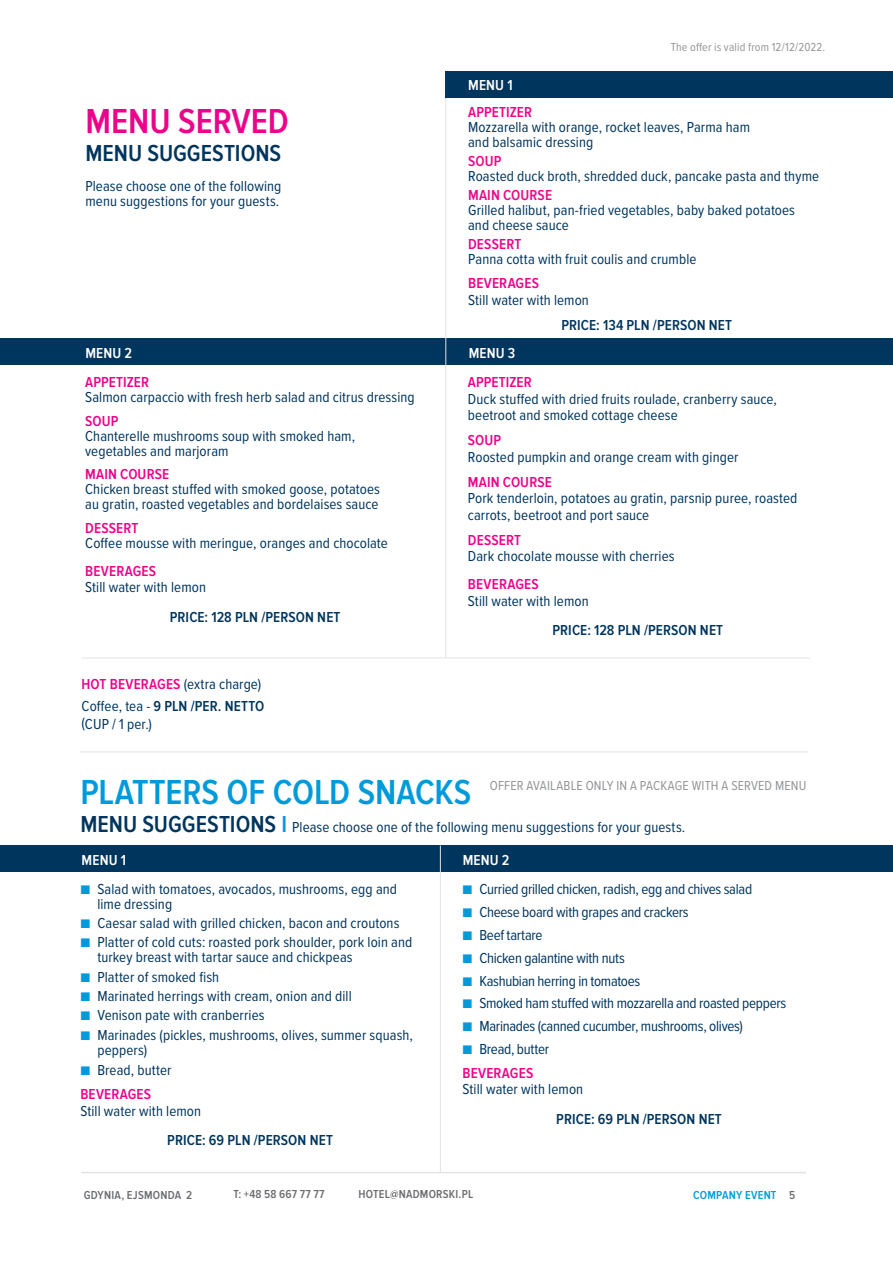
<style>
.page{position:relative;width:893px;height:1263px;background:#fff}
.page>*{position:absolute;margin:0;border:0;box-sizing:border-box;transform-origin:0 0}
.t1{font:600 36px "Proxima Nova Cond";letter-spacing:-.005em;color:#009ada}
.t2{font:600 36px "Proxima Nova Cond";color:#ed028a}
.t3{font:600 24px "Proxima Nova Cond";color:#00355d}
.Tekst_różowy{font:15px/15px "Proxima Nova Cond";letter-spacing:.005em;color:#00355d}
.Tekst_różowy-2{font:15px "Proxima Nova Cond";letter-spacing:-.02em;color:#00355d}
.Tekst_różowy-3{font:600 15px "Proxima Nova Cond";letter-spacing:.005em;color:#00355d}
.Tekst_różowy-4{font:600 15px "Proxima Nova Cond";letter-spacing:.01em;color:#fff}
.Tekst_różowy-5{font:15px "Proxima Nova Cond";letter-spacing:-.015em;color:#00355d}
.t4{font:13.5px "Proxima Nova Cond";letter-spacing:.01em;color:#939598}
.t5{font:600 12px "Proxima Nova Cond";letter-spacing:.02em;color:#6c6d70}
.t6{font:12px "Proxima Nova Cond";letter-spacing:.015em;color:#939598}
.t7{font:600 12px "Proxima Nova Cond";letter-spacing:.02em;color:#009ada}
.s1{font-weight:600;color:#ed028a}
.s2{font-weight:600;color:#ed028c}
.s3{font-weight:600}
.s4{font-weight:600;color:#ed088a}
.s5{font-weight:600;font-size:24px}
.s6{font-weight:600;font-size:24px;color:#009ada}
.s7{color:#009ada}
.s8{color:#6c6d70}
</style>
<div class="page">
<hr style="left:82px;top:1172px;width:724px;height:1px;background:#e1e2e4">
<div style="left:0;top:339px;width:446px;height:26px;background:#00355d"></div>
<div style="left:447px;top:339px;width:446px;height:26px;background:#00355d"></div>
<hr style="left:445px;top:71px;width:1px;height:586px;background:#e1e2e4">
<div style="left:445px;top:71px;width:448px;height:27px;background:#00355d"></div>
<div style="left:0;top:845px;width:441px;height:27px;background:#00355d"></div>
<div style="left:441px;top:845px;width:452px;height:27px;background:#00355d"></div>
<hr style="left:440px;top:845px;width:1px;height:327px;background:#e1e2e4">
<hr style="left:82px;top:657px;width:728px;height:1px;background:#e1e2e4">
<hr style="left:80px;top:751px;width:728px;height:1px;background:#e1e2e4">
<p class="t2" style="left:85px;top:101px;width:205px">MENU SERVED</p>
<p class="t3" style="left:85px;top:140px;width:197px">MENU SUGGESTIONS</p>
<p class="Tekst_różowy" style="left:85px;top:179px;width:198px">Please choose one of the following menu suggestions for your guests.</p>
<p class="Tekst_różowy-4" style="left:85px;top:345px;width:48px">MENU 2</p>
<p class="Tekst_różowy" style="left:85px;top:375px;width:331px"><span class="s1">APPETIZER<br></span>Salmon carpaccio with fresh herb salad and citrus dressing</p>
<p class="Tekst_różowy" style="left:85px;top:414px;width:271px"><span class="s1">SOUP<br></span>Chanterelle mushrooms soup with smoked ham, vegetables and marjoram</p>
<p class="Tekst_różowy" style="left:85px;top:467px;width:296px"><span class="s1">MAIN COURSE<br></span>Chicken breast stuffed with smoked goose, potatoes au gratin, roasted vegetables and bordelaises sauce</p>
<p class="Tekst_różowy" style="left:85px;top:521px;width:304px"><span class="s1">DESSERT<br></span>Coffee mousse with meringue, oranges and chocolate</p>
<p class="Tekst_różowy" style="left:85px;top:563px;width:122px;line-height:16.5px"><span class="s2">BEVERAGES<br></span>Still water with lemon</p>
<p class="Tekst_różowy-3" style="left:170px;top:608px;width:172px">PRICE: 128 PLN /PERSON NET</p>
<p class="Tekst_różowy" style="left:82px;top:677px;width:181px"><span class="s1">HOT BEVERAGES</span> (extra charge)</p>
<p class="Tekst_różowy" style="left:82px;top:698px;width:184px;line-height:18px">Coffee, tea - <span class="s3">9 PLN /PER. NETTO </span>(CUP / 1 per.)</p>
<p class="t6" style="left:671px;top:40px;width:156px">The offer is valid from 12/12/2022.</p>
<p class="Tekst_różowy-4" style="left:468px;top:77px;width:46px">MENU 1</p>
<p class="Tekst_różowy" style="left:468px;top:104px;width:284px"><span class="s1">APPETIZER<br></span>Mozzarella with orange, rocket leaves, Parma ham and balsamic dressing</p>
<p class="Tekst_różowy" style="left:468px;top:154px;width:352px"><span class="s4">SOUP<br></span>Roasted duck broth, shredded duck, pancake pasta and thyme</p>
<p class="Tekst_różowy" style="left:468px;top:188px;width:328px"><span class="s4">MAIN COURSE<br></span>Grilled halibut, pan-fried vegetables, baby baked potatoes and cheese sauce</p>
<p class="Tekst_różowy" style="left:468px;top:237px;width:230px"><span class="s1">DESSERT<br></span>Panna cotta with fruit coulis and crumble</p>
<p class="Tekst_różowy" style="left:468px;top:275px;width:122px;line-height:16.5px"><span class="s2">BEVERAGES<br></span>Still water with lemon</p>
<p class="Tekst_różowy-3" style="left:561px;top:317px;width:172px">PRICE: 134 PLN /PERSON NET</p>
<p class="Tekst_różowy-4" style="left:469px;top:345px;width:48px">MENU 3</p>
<p class="Tekst_różowy" style="left:468px;top:374px;width:311px;line-height:16.5px"><span class="s1">APPETIZER<br></span>Duck stuffed with dried fruits roulade, cranberry sauce, beetroot and smoked cottage cheese</p>
<p class="Tekst_różowy" style="left:468px;top:432px;width:272px;line-height:16.5px"><span class="s1">SOUP<br></span>Roosted pumpkin and orange cream with ginger</p>
<p class="Tekst_różowy" style="left:468px;top:474px;width:331px;line-height:16.5px"><span class="s1">MAIN COURSE<br></span>Pork tenderloin, potatoes au gratin, parsnip puree, roasted carrots, beetroot and port sauce</p>
<p class="Tekst_różowy" style="left:468px;top:532px;width:208px;line-height:16.5px"><span class="s1">DESSERT<br></span>Dark chocolate mousse with cherries</p>
<p class="Tekst_różowy" style="left:468px;top:576px;width:122px;line-height:16.5px"><span class="s2">BEVERAGES<br></span>Still water with lemon</p>
<p class="Tekst_różowy-3" style="left:552px;top:622px;width:172px">PRICE: 128 PLN /PERSON NET</p>
<p class="t1" style="left:80px;top:772px;width:392px">PLATTERS OF COLD SNACKS</p>
<p class="Tekst_różowy" style="left:80px;top:820px;width:606px"><span class="s5">MENU SUGGESTIONS</span> <span class="s6">I</span> Please choose one of the following menu suggestions for your guests.</p>
<p class="Tekst_różowy-4" style="left:463px;top:851px;width:48px">MENU 2</p>
<p class="Tekst_różowy-2" style="left:462px;top:880px;width:291px"><span class="s7">■</span> Curried grilled chicken, radish, egg and chives salad</p>
<p class="Tekst_różowy-2" style="left:462px;top:903px;width:228px"><span class="s7">■</span> Cheese board with grapes and crackers</p>
<p class="Tekst_różowy-5" style="left:462px;top:926px;width:82px"><span class="s7">■</span> Beef tartare</p>
<p class="Tekst_różowy-2" style="left:462px;top:949px;width:164px"><span class="s7">■</span> Chicken galantine with nuts</p>
<p class="Tekst_różowy-2" style="left:462px;top:971px;width:179px"><span class="s7">■</span> Kashubian herring in tomatoes</p>
<p class="Tekst_różowy-2" style="left:462px;top:994px;width:325px"><span class="s7">■</span> Smoked ham stuffed with mozzarella and roasted peppers</p>
<p class="Tekst_różowy-2" style="left:462px;top:1017px;width:282px"><span class="s7">■</span> Marinades (canned cucumber, mushrooms, olives)</p>
<p class="Tekst_różowy-5" style="left:462px;top:1040px;width:88px"><span class="s7">■</span> Bread, butter</p>
<p class="Tekst_różowy" style="left:462px;top:1065px;width:122px;line-height:16.5px"><span class="s2">BEVERAGES<br></span>Still water with lemon</p>
<p class="Tekst_różowy-3" style="left:556px;top:1110px;width:167px">PRICE: 69 PLN /PERSON NET</p>
<p class="t4" style="left:490px;top:777px;width:318px">OFFER AVAILABLE ONLY IN A PACKAGE WITH A SERVED MENU</p>
<p class="Tekst_różowy-4" style="left:82px;top:851px;width:46px">MENU 1</p>
<p class="Tekst_różowy" style="left:97px;top:882px;width:301px;text-indent:-17px"><span class="s7">■</span> Salad with tomatoes, avocados, mushrooms, egg and lime dressing</p>
<p class="Tekst_różowy" style="left:80px;top:916px;width:321px"><span class="s7">■</span> Caesar salad with grilled chicken, bacon and croutons</p>
<p class="Tekst_różowy" style="left:97px;top:935px;width:316px;text-indent:-17px"><span class="s7">■</span> Platter of cold cuts: roasted pork shoulder, pork loin and turkey breast with tartar sauce and chickpeas</p>
<p class="Tekst_różowy" style="left:80px;top:969px;width:140px"><span class="s7">■</span> Platter of smoked fish</p>
<p class="Tekst_różowy" style="left:80px;top:989px;width:273px"><span class="s7">■</span> Marinated herrings with cream, onion and dill</p>
<p class="Tekst_różowy" style="left:80px;top:1008px;width:186px"><span class="s7">■</span> Venison pate with cranberries</p>
<p class="Tekst_różowy" style="left:97px;top:1027px;width:317px;text-indent:-17px"><span class="s7">■</span> Marinades (pickles, mushrooms, olives, summer squash, peppers)</p>
<p class="Tekst_różowy" style="left:80px;top:1063px;width:93px"><span class="s7">■</span> Bread, butter</p>
<p class="Tekst_różowy" style="left:80px;top:1086px;width:122px;line-height:16.5px"><span class="s2">BEVERAGES<br></span>Still water with lemon</p>
<p class="Tekst_różowy-3" style="left:167px;top:1132px;width:167px">PRICE: 69 PLN /PERSON NET</p>
<p class="t5" style="left:84px;top:1188px;width:110px">GDYNIA, EJSMONDA 2</p>
<p class="t5" style="left:233px;top:1187px;width:93px">T: +48 58 667 77 77</p>
<p class="t5" style="left:359px;top:1187px;width:116px">HOTEL@NADMORSKI.PL</p>
<p class="t7" style="left:693px;top:1188px;width:104px">COMPANY EVENT <span class="s8">5</span></p>
</div>
